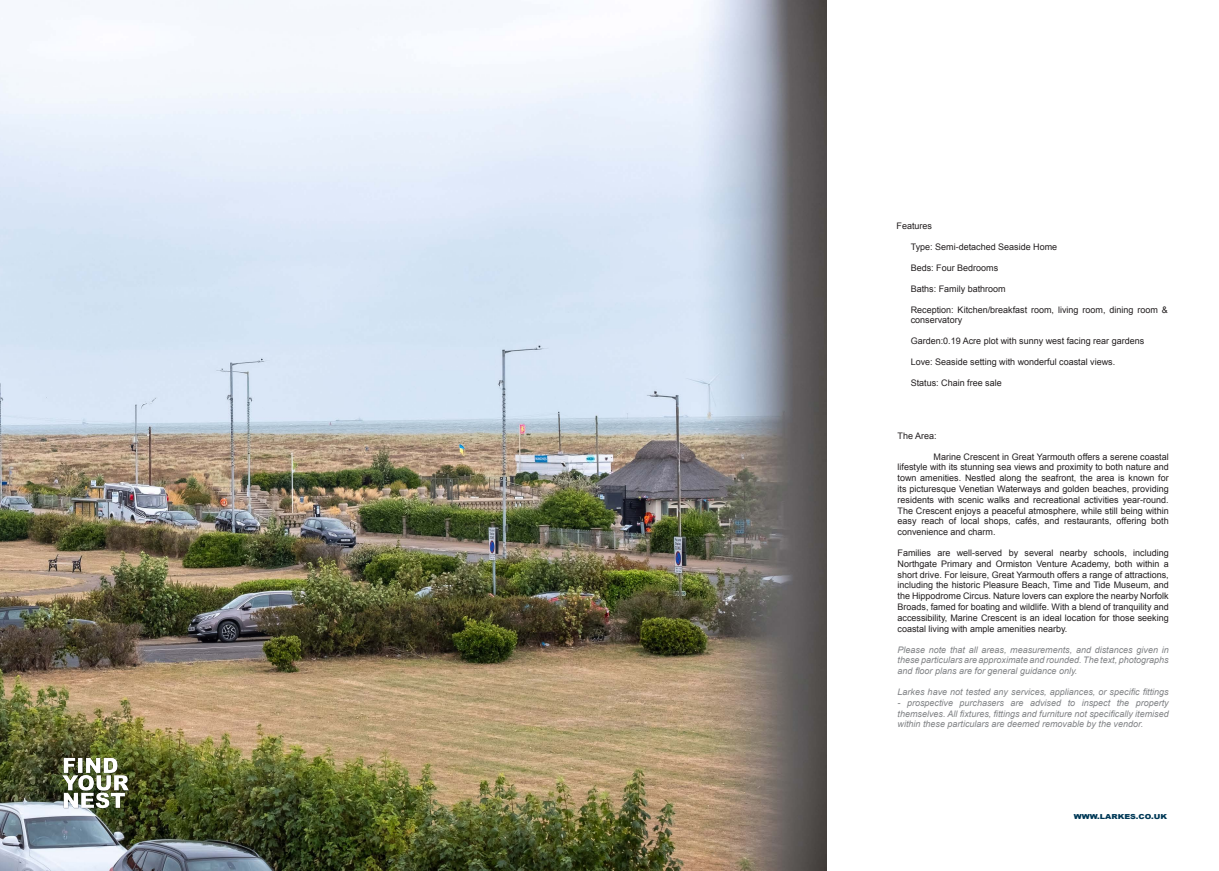
<style>
.page{position:relative;width:1219px;height:871px;background:#fff}
.page>*{position:absolute;margin:0;border:0;box-sizing:border-box;transform-origin:0 0}
.t1{font:9px/10.8px "Arial";color:#231f20;text-align:justify}
.t2{font:italic 9px/10.8px "Arial";color:#808285;text-align:justify}
.t3{font:900 6.9px "Arial";color:#013957;scale:1.16 1}
</style>
<div class="page">
<img style="left:0;top:0;width:826px;height:870px">
<img style="left:62px;top:757px;width:72px;height:54px">
<p class="t1" style="left:896px;top:221px;width:37px">Features</p>
<p class="t1" style="left:911px;top:241px;width:148px">Type: Semi-detached Seaside Home</p>
<p class="t1" style="left:911px;top:262px;width:89px">Beds: Four Bedrooms</p>
<p class="t1" style="left:911px;top:283px;width:97px">Baths: Family bathroom</p>
<p class="t1" style="left:911px;top:304px;width:259px">Reception: Kitchen/breakfast room, living room, dining room &amp; conservatory</p>
<p class="t1" style="left:911px;top:335px;width:235px">Garden:0.19 Acre plot with sunny west facing rear gardens</p>
<p class="t1" style="left:911px;top:356px;width:206px">Love: Seaside setting with wonderful coastal views.</p>
<p class="t1" style="left:911px;top:377px;width:93px">Status: Chain free sale</p>
<p class="t1" style="left:897px;top:430px;width:41px">The Area:</p>
<p class="t1" style="left:897px;top:451px;width:273px;text-indent:36px">Marine Crescent in Great Yarmouth offers a serene coastal lifestyle with its stunning sea views and proximity to both nature and town amenities. Nestled along the seafront, the area is known for its picturesque Venetian Waterways and golden beaches, providing residents with scenic walks and recreational activities year-round.<br>The Crescent enjoys a peaceful atmosphere, while still being within easy reach of local shops, cafés, and restaurants, offering both convenience and charm.</p>
<p class="t1" style="left:897px;top:547px;width:273px">Families are well-served by several nearby schools, including Northgate Primary and Ormiston Venture Academy, both within a short drive. For leisure, Great Yarmouth offers a range of attractions, including the historic Pleasure Beach, Time and Tide Museum, and the Hippodrome Circus. Nature lovers can explore the nearby Norfolk Broads, famed for boating and wildlife. With a blend of tranquility and accessibility, Marine Crescent is an ideal location for those seeking coastal living with ample amenities nearby.</p>
<p class="t2" style="left:897px;top:644px;width:273px">Please note that all areas, measurements, and distances given in these particulars are approximate and rounded. The text, photographs and floor plans are for general guidance only.</p>
<p class="t2" style="left:897px;top:686px;width:273px">Larkes have not tested any services, appliances, or specific fittings</p>
<p class="t2" style="left:897px;top:697px;width:273px">- prospective purchasers are advised to inspect the property themselves. All fixtures, fittings and furniture not specifically itemised within these particulars are deemed removable by the vendor.</p>
<p class="t3" style="left:1074px;top:811px;width:82px">WWW.LARKES.CO.UK</p>
</div>
